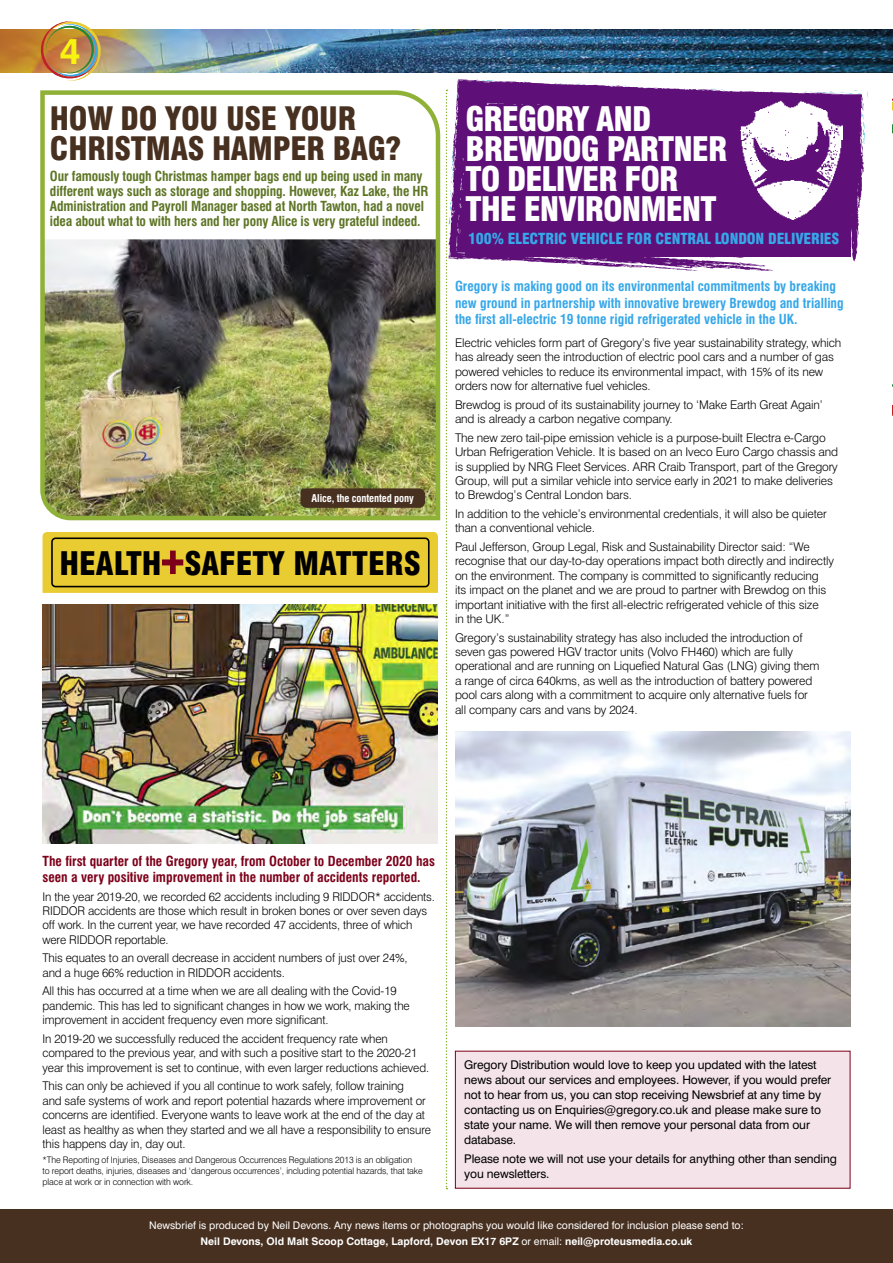
<style>
.page{position:relative;width:893px;height:1263px;background:#fff}
.page>*{position:absolute;margin:0;border:0;box-sizing:border-box;transform-origin:0 0}
.t1{font:700 36.6px "Swiss 721 BT";color:#f7f410}
.t2{font:900 condensed 33px/30px "Swiss 721 BT";letter-spacing:-.03em;color:#fff}
.t3{font:900 condensed 31.65px "Swiss 721 BT";color:#000}
.t4{font:900 condensed 31.5px/30px "Swiss 721 BT";letter-spacing:-.01em;color:#473020}
.t5{font:900 condensed 14.85px "Swiss 721 BT";letter-spacing:-.01em;color:#36a7e9}
.t6{font:700 condensed 13.5px/15px "Swiss 721 BT";letter-spacing:-.01em;color:#5e7525}
.t7{font:700 condensed 13.5px/16.2px "Swiss 721 BT";color:#36a7e9}
.t8{font:700 condensed 13.5px/16.2px "Swiss 721 BT";color:#7d001a}
.t9{font:300 12px/14.4px "Swiss 721 BT";letter-spacing:-.01em;color:#000}
.t10{font:12px/15px "Swiss 721 BT";letter-spacing:-.01em;color:#000}
.t11{font:10.5px/15.6px "Swiss 721 BT";color:#fff;text-align:center}
.t12{font:700 condensed 10.5px "Swiss 721 BT";letter-spacing:-.01em;color:#fff}
.t13{font:300 9px/10.8px "Swiss 721 BT";letter-spacing:-.01em;color:#000}
.s1{font-weight:700}
</style>
<div class="page">
<svg style="left:457px;top:79px;width:407px;height:192px"></svg>
<svg style="left:480px;top:80px;width:14px;height:1px"></svg>
<svg style="left:805px;top:91px;width:60px;height:53px"></svg>
<div style="left:455px;top:1051px;width:395px;height:137px;background:#f4e4ea"></div>
<img style="left:40px;top:90px;width:401px;height:431px">
<div style="left:466px;top:106px;width:385px;height:151px;background:#5e0f78"></div>
<img style="left:457px;top:731px;width:393px;height:295px">
<img style="left:43px;top:604px;width:395px;height:239px">
<svg style="left:43px;top:532px;width:395px;height:61px"></svg>
<div style="left:300px;top:488px;width:125px;height:20px;background:#473020;border-radius:6px"></div>
<img style="left:740px;top:101px;width:102px;height:118px">
<svg style="left:446px;top:90px;width:11px;height:1099px"></svg>
<hr style="left:892px;top:0;width:1px;height:157px;background:#473020">
<svg style="left:892px;top:72px;width:1px;height:344px"></svg>
<div style="left:0;top:1209px;width:893px;height:54px;background:#473020"></div>
<img style="left:0;top:30px;width:893px;height:42px">
<img style="left:41px;top:21px;width:60px;height:60px">
<h1 class="t1" style="left:60px;top:28px;width:22px">4</h1>
<h3 class="t4" style="left:50px;top:103px;width:353px">HOW DO YOU USE YOUR<br>CHRISTMAS HAMPER BAG?</h3>
<p class="t6" style="left:50px;top:169px;width:380px">Our famously tough Christmas hamper bags end up being used in many different ways such as storage and shopping. However, Kaz Lake, the HR Administration and Payroll Manager based at North Tawton, had a novel idea about what to with hers and her pony Alice is very grateful indeed.</p>
<p class="t12" style="left:312px;top:492px;width:104px">Alice, the contented pony</p>
<h3 class="t3" style="left:59px;top:545px;width:363px">HEALTH SAFETY MATTERS</h3>
<h2 class="t2" style="left:466px;top:104px;width:263px">GREGORY AND<br>BREWDOG PARTNER<br>TO DELIVER FOR<br>THE ENVIRONMENT</h2>
<p class="t5" style="left:468px;top:229px;width:373px">100% ELECTRIC VEHICLE FOR CENTRAL LONDON DELIVERIES</p>
<p class="t7" style="left:455px;top:278px;width:390px">Gregory is making good on its environmental commitments by breaking new ground in partnership with innovative brewery Brewdog and trialling the first all-electric 19 tonne rigid refrigerated vehicle in the UK.</p>
<p class="t9" style="left:455px;top:335px;width:388px">Electric vehicles form part of Gregory’s five year sustainability strategy, which has already seen the introduction of electric pool cars and a number of gas powered vehicles to reduce its environmental impact, with 15% of its new orders now for alternative fuel vehicles.</p>
<p class="t9" style="left:455px;top:397px;width:369px">Brewdog is proud of its sustainability journey to ‘Make Earth Great Again’ and is already a carbon negative company.</p>
<p class="t9" style="left:455px;top:430px;width:385px">The new zero tail-pipe emission vehicle is a purpose-built Electra e-Cargo Urban Refrigeration Vehicle. It is based on an Iveco Euro Cargo chassis and is supplied by NRG Fleet Services. ARR Craib Transport, part of the Gregory Group, will put a similar vehicle into service early in 2021 to make deliveries to Brewdog’s Central London bars.</p>
<p class="t9" style="left:455px;top:506px;width:373px">In addition to the vehicle’s environmental credentials, it will also be quieter than a conventional vehicle.</p>
<p class="t9" style="left:455px;top:539px;width:381px">Paul Jefferson, Group Legal, Risk and Sustainability Director said: “We recognise that our day-to-day operations impact both directly and indirectly on the environment. The company is committed to significantly reducing<br>its impact on the planet and we are proud to partner with Brewdog on this important initiative with the first all-electric refrigerated vehicle of this size<br>in the UK.”</p>
<p class="t9" style="left:455px;top:630px;width:366px">Gregory’s sustainability strategy has also included the introduction of seven gas powered HGV tractor units (Volvo FH460) which are fully operational and are running on Liquefied Natural Gas (LNG) giving them a range of circa 640kms, as well as the introduction of battery powered pool cars along with a commitment to acquire only alternative fuels for all company cars and vans by 2024.</p>
<p class="t8" style="left:43px;top:853px;width:394px">The first quarter of the Gregory year, from October to December 2020 has seen a very positive improvement in the number of accidents reported.</p>
<p class="t9" style="left:43px;top:889px;width:394px">In the year 2019-20, we recorded 62 accidents including 9 RIDDOR* accidents.<br>RIDDOR accidents are those which result in broken bones or over seven days off work. In the current year, we have recorded 47 accidents, three of which were RIDDOR reportable.</p>
<p class="t9" style="left:43px;top:951px;width:367px">This equates to an overall decrease in accident numbers of just over 24%, and a huge 66% reduction in RIDDOR accidents.</p>
<p class="t9" style="left:43px;top:984px;width:369px">All this has occurred at a time when we are all dealing with the Covid-19 pandemic. This has led to significant changes in how we work, making the improvement in accident frequency even more significant.</p>
<p class="t9" style="left:43px;top:1031px;width:388px">In 2019-20 we successfully reduced the accident frequency rate when compared to the previous year, and with such a positive start to the 2020-21 year this improvement is set to continue, with even larger reductions achieved.</p>
<p class="t9" style="left:43px;top:1079px;width:390px">This can only be achieved if you all continue to work safely, follow training<br>and safe systems of work and report potential hazards where improvement or concerns are identified. Everyone wants to leave work at the end of the day at least as healthy as when they started and we all have a responsibility to ensure this happens day in, day out.</p>
<p class="t13" style="left:43px;top:1154px;width:382px">*The Reporting of Injuries, Diseases and Dangerous Occurrences Regulations 2013 is an obligation<br>to report deaths, injuries, diseases and ‘dangerous occurrences’, including potential hazards, that take place at work or in connection with work.</p>
<p class="t10" style="left:464px;top:1057px;width:368px">Gregory Distribution would love to keep you updated with the latest news about our services and employees. However, if you would prefer not to hear from us, you can stop receiving Newsbrief at any time by contacting us on Enquiries@gregory.co.uk and please make sure to state your name. We will then remove your personal data from our database.</p>
<p class="t10" style="left:464px;top:1151px;width:374px">Please note we will not use your details for anything other than sending you newsletters.</p>
<p class="t11" style="left:149px;top:1217px;width:596px">Newsbrief is produced by Neil Devons. Any news items or photographs you would like considered for inclusion please send to:<br><span class="s1">Neil Devons, Old Malt Scoop Cottage, Lapford, Devon EX17 6PZ</span> or email: <span class="s1">neil@proteusmedia.co.uk</span></p>
</div>
